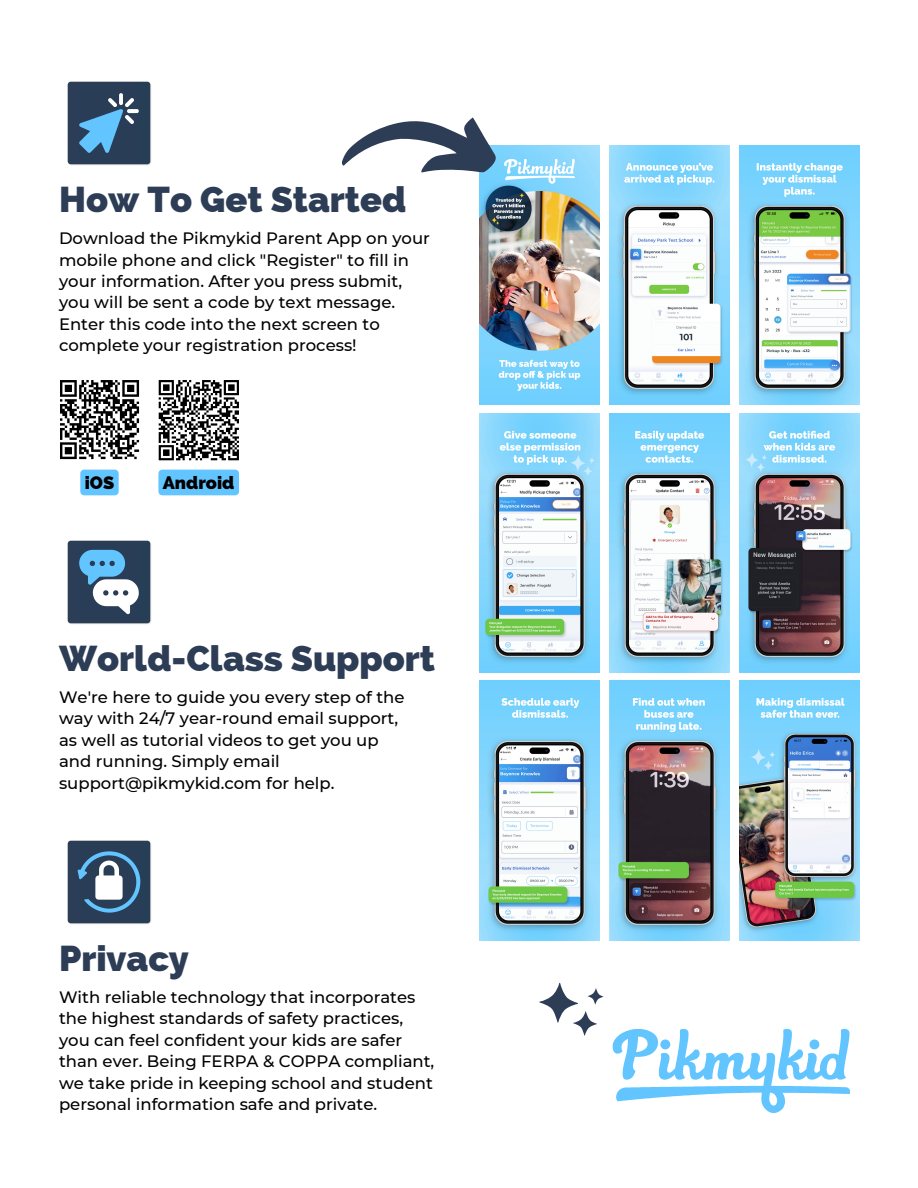
<style>
.page{position:relative;width:918px;height:1188px;background:#fff}
.page>*{position:absolute;margin:0;border:0;box-sizing:border-box;transform-origin:0 0}
.t1{font:800 36px "Raleway";color:#2d3d56}
.t2{font:800 18.15px "Raleway";color:#000}
.t3{font:500 16.5px/21.3px "Montserrat";color:#000}
</style>
<div class="page">
<img style="left:67px;top:540px;width:84px;height:84px">
<img style="left:67px;top:840px;width:84px;height:84px">
<img style="left:67px;top:81px;width:84px;height:84px">
<svg style="left:60px;top:380px;width:80px;height:80px"></svg>
<svg style="left:158px;top:380px;width:81px;height:81px"></svg>
<div style="left:80px;top:470px;width:39px;height:25px;background:#63c5ff;border-radius:4px"></div>
<div style="left:158px;top:470px;width:81px;height:25px;background:#63c5ff;border-radius:4px"></div>
<img style="left:480px;top:145px;width:120px;height:260px">
<img style="left:609px;top:145px;width:120px;height:260px">
<img style="left:739px;top:681px;width:120px;height:260px">
<img style="left:739px;top:145px;width:120px;height:260px">
<img style="left:480px;top:413px;width:120px;height:260px">
<img style="left:609px;top:413px;width:120px;height:260px">
<img style="left:739px;top:413px;width:120px;height:260px">
<img style="left:480px;top:681px;width:120px;height:260px">
<img style="left:609px;top:681px;width:120px;height:260px">
<svg style="left:342px;top:117px;width:154px;height:56px"></svg>
<svg style="left:539px;top:983px;width:64px;height:53px"></svg>
<img style="left:612px;top:1029px;width:239px;height:84px">
<p class="t1" style="left:59px;top:178px;width:349px">How To Get Started</p>
<p class="t3" style="left:59px;top:228px;width:372px">Download the Pikmykid Parent App on your mobile phone and click "Register" to fill in your information. After you press submit,</p>
<p class="t3" style="left:59px;top:292px;width:338px">you will be sent a code by text message.<br>Enter this code into the next screen to complete your registration process!</p>
<p class="t2" style="left:85px;top:472px;width:31px">iOS</p>
<p class="t2" style="left:163px;top:472px;width:73px">Android</p>
<p class="t1" style="left:59px;top:637px;width:378px">World-Class Support</p>
<p class="t3" style="left:59px;top:686px;width:347px">We're here to guide you every step of the way with 24/7 year-round email support,</p>
<p class="t3" style="left:59px;top:729px;width:321px">as well as tutorial videos to get you up</p>
<p class="t3" style="left:59px;top:751px;width:222px">and running. Simply email</p>
<p class="t3" style="left:59px;top:772px;width:277px">support@pikmykid.com for help.</p>
<p class="t1" style="left:59px;top:937px;width:131px">Privacy</p>
<p class="t3" style="left:59px;top:986px;width:358px">With reliable technology that incorporates the highest standards of safety practices,</p>
<p class="t3" style="left:59px;top:1029px;width:377px">you can feel confident your kids are safer than ever. Being FERPA &amp; COPPA compliant, we take pride in keeping school and student personal information safe and private.</p>
</div>
